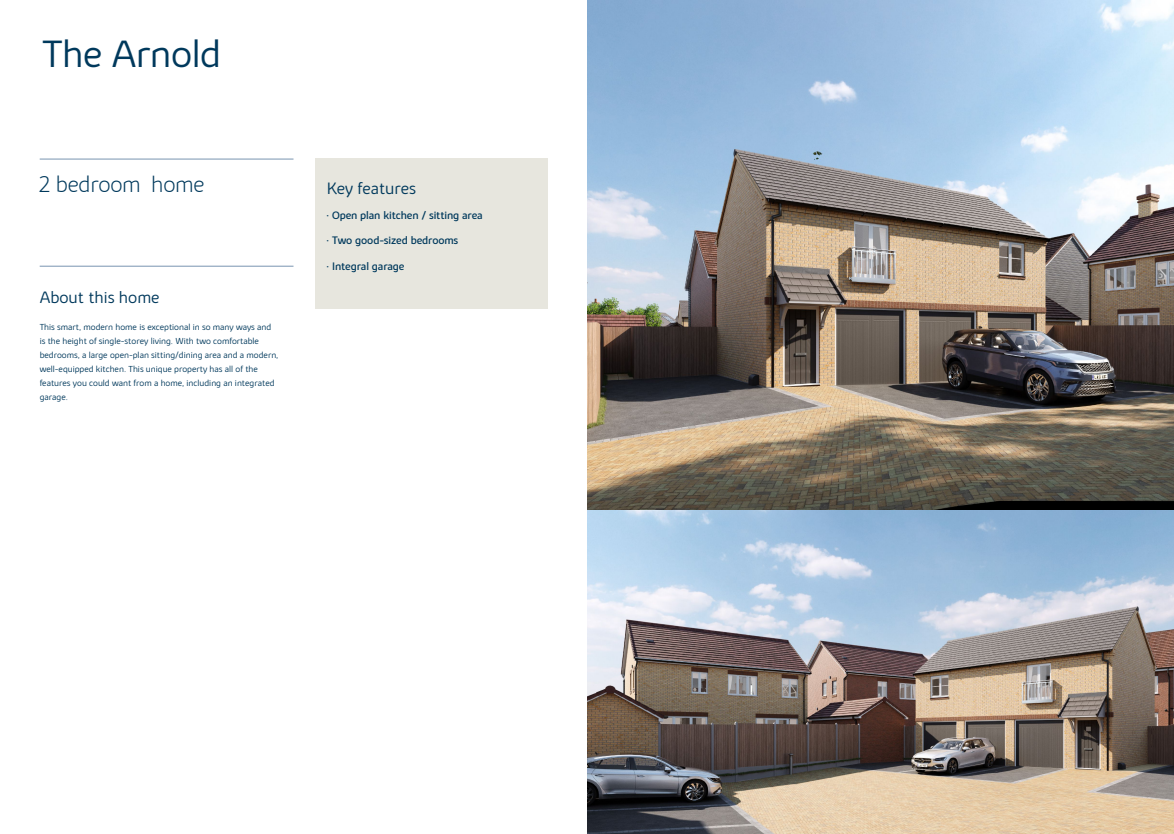
<style>
.page{position:relative;width:1174px;height:834px;background:#fff}
.page>*{position:absolute;margin:0;border:0;box-sizing:border-box;transform-origin:0 0}
.Text___Main_header{font:300 39.2px "Bovis Sans";letter-spacing:-.01em;color:#00395c}
.Text___Main_header-2{font:200 23.2px "Bovis Sans";letter-spacing:-.01em;color:#00395c}
.Sub_title{font:300 17px "Bovis Sans";color:#00395c}
.t1{font:11px "Bovis Sans";letter-spacing:-.01em;color:#00395c}
.text_copy_old_size{font:300 9px/14px "Bovis Sans";color:#00395c}
</style>
<div class="page">
<div style="left:315px;top:158px;width:232px;height:151px;background:#e7e6de"></div>
<hr style="left:40px;top:265px;width:253px;height:1px;background:#7994b0">
<hr style="left:40px;top:158px;width:253px;height:1px;background:#7994b0">
<img style="left:587px;top:0;width:587px;height:833px">
<p class="Text___Main_header" style="left:43px;top:31px;width:180px">The Arnold</p>
<p class="Text___Main_header-2" style="left:38px;top:171px;width:168px">2 bedroom home</p>
<p class="Sub_title" style="left:40px;top:287px;width:121px">About this home</p>
<p class="text_copy_old_size" style="left:40px;top:320px;width:240px">This smart, modern home is exceptional in so many ways and is the height of single-storey living. With two comfortable bedrooms, a large open-plan sitting/dining area and a modern, well-equipped kitchen. This unique property has all of the features you could want from a home, including an integrated garage.</p>
<p class="Sub_title" style="left:327px;top:178px;width:91px">Key features</p>
<p class="t1" style="left:326px;top:208px;width:158px">• Open plan kitchen / sitting area</p>
<p class="t1" style="left:326px;top:234px;width:133px">• Two good-sized bedrooms</p>
<p class="t1" style="left:326px;top:259px;width:80px">• Integral garage</p>
</div>
